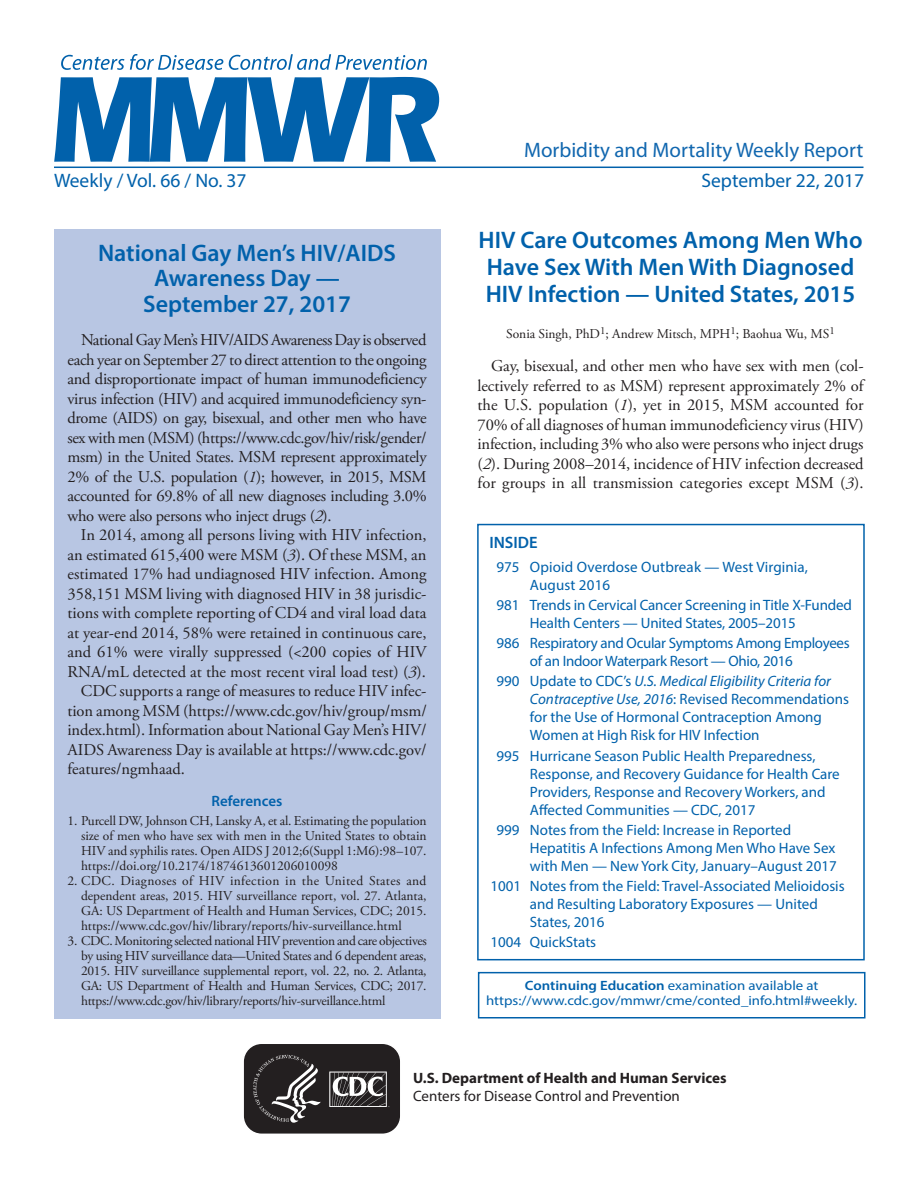
<style>
.page{position:relative;width:918px;height:1188px;background:#fff}
.page>*{position:absolute;margin:0;border:0;box-sizing:border-box;transform-origin:0 0}
.Report_Title{font:600 24px/25.5px "Myriad Pro";color:#0161ab;text-align:center}
.t1{font:21px "Myriad Pro";color:#1167af}
.t2{font:19.5px "Myriad Pro";color:#0161ab}
.Paragraph{font:16.5px/19.5px "Adobe Garamond Pro";color:#231f20;text-align:justify}
.inside{font:600 16.5px "Myriad Pro";color:#0161ab}
.toc_headline_1000{font:15px/18px "Myriad Pro";color:#0161ab}
.toc_headline_1000-2{font:15px/18px "Myriad Pro";letter-spacing:-.02em;color:#0161ab}
.t3{font:700 15px/18px "Myriad Pro";color:#231f20}
.Ref_Title{font:600 15px "Myriad Pro";color:#0161ab}
.References{font:13.5px/15px "Adobe Garamond Pro";color:#231f20;text-align:justify}
.ce_callout_box{font:13.5px/15px "Myriad Pro";color:#0161ab;text-align:center;scale:1.1 1}
.Author_Names{font:13.5px "Adobe Garamond Pro";color:#231f20}
.s1{font-style:italic}
.s2{font-weight:600}
.s3{font-weight:400}
</style>
<div class="page">
<hr style="left:54px;top:167px;width:810px;height:1px;background:#0161ab">
<svg style="left:54px;top:77px;width:385px;height:85px"></svg>
<svg style="left:61px;top:54px;width:366px;height:16px"></svg>
<div style="left:478px;top:972px;width:388px;height:46px;border:2px solid #0161ab"></div>
<svg style="left:243px;top:1045px;width:157px;height:89px;background:#403c3d"></svg>
<div style="left:477px;top:524px;width:388px;height:436px;border:2px solid #0161ab"></div>
<div style="left:54px;top:230px;width:386px;height:789px;background:#b8c6e3"></div>
<p class="t1" style="left:524px;top:137px;width:341px">Morbidity and Mortality Weekly Report</p>
<p class="t2" style="left:54px;top:168px;width:194px">Weekly / Vol. 66 / No. 37</p>
<p class="t2" style="left:701px;top:168px;width:164px">September 22, 2017</p>
<p class="Report_Title" style="left:98px;top:240px;width:299px">National Gay Men’s HIV/AIDS<br>Awareness Day —<br>September 27, 2017</p>
<p class="Paragraph" style="left:68px;top:331px;width:361px;text-indent:13px">National Gay Men’s HIV/AIDS Awareness Day is observed each year on September 27 to direct attention to the ongoing and disproportionate impact of human immunodeficiency virus infection (HIV) and acquired immunodeficiency syn&shy;drome (AIDS) on gay, bisexual, and other men who have sex with men (MSM) (https://www.cdc.gov/hiv/risk/gender/ msm) in the United States. MSM represent approximately 2% of the U.S. population (<span class="s1">1</span>); however, in 2015, MSM accounted for 69.8% of all new diagnoses including 3.0% who were also persons who inject drugs (<span class="s1">2</span>).</p>
<p class="Paragraph" style="left:68px;top:526px;width:361px;text-indent:13px">In 2014, among all persons living with HIV infection, an estimated 615,400 were MSM (<span class="s1">3</span>). Of these MSM, an estimated 17% had undiagnosed HIV infection. Among 358,151 MSM living with diagnosed HIV in 38 jurisdic&shy;tions with complete reporting of CD4 and viral load data at year-end 2014, 58% were retained in continuous care, and 61% were virally suppressed (&lt;200 copies of HIV RNA/mL detected at the most recent viral load test) (<span class="s1">3</span>).</p>
<p class="Paragraph" style="left:67px;top:682px;width:361px;text-indent:14px">CDC supports a range of measures to reduce HIV infec&shy;tion among MSM (https://www.cdc.gov/hiv/group/msm/ index.html). Information about National Gay Men’s HIV/ AIDS Awareness Day is available at https://www.cdc.gov/ features/ngmhaad.</p>
<h1 class="Ref_Title" style="left:212px;top:791px;width:72px">References</h1>
<p class="References" style="left:81px;top:814px;width:347px;text-indent:-14px">1. Purcell DW, Johnson CH, Lansky A, et al. Estimating the population size of men who have sex with men in the United States to obtain HIV and syphilis rates. Open AIDS J 2012;6(Suppl 1:M6):98–107. https://doi.org/10.2174/1874613601206010098</p>
<p class="References" style="left:81px;top:874px;width:347px;text-indent:-14px">2. CDC. Diagnoses of HIV infection in the United States and dependent areas, 2015. HIV surveillance report, vol. 27. Atlanta, GA: US Department of Health and Human Services, CDC; 2015. https://www.cdc.gov/hiv/library/reports/hiv-surveillance.html</p>
<p class="References" style="left:81px;top:934px;width:347px;text-indent:-14px">3. CDC. Monitoring selected national HIV prevention and care objectives by using HIV surveillance data—United States and 6 dependent areas, 2015. HIV surveillance supplemental report, vol. 22, no. 2. Atlanta, GA: US Department of Health and Human Services, CDC; 2017. https://www.cdc.gov/hiv/library/reports/hiv-surveillance.html</p>
<p class="Report_Title" style="left:479px;top:225px;width:385px;line-height:27px">HIV Care Outcomes Among Men Who<br>Have Sex With Men With Diagnosed<br>HIV Infection — United States, 2015</p>
<p class="Author_Names" style="left:506px;top:326px;width:330px">Sonia Singh, PhD<sup>1</sup>; Andrew Mitsch, MPH<sup>1</sup>; Baohua Wu, MS<sup>1</sup></p>
<p class="Paragraph" style="left:478px;top:357px;width:388px;text-indent:13px">Gay, bisexual, and other men who have sex with men (col&shy;lectively referred to as MSM) represent approximately 2% of the U.S. population (<span class="s1">1</span>), yet in 2015, MSM accounted for 70% of all diagnoses of human immunodeficiency virus (HIV) infection, including 3% who also were persons who inject drugs (<span class="s1">2</span>). During 2008–2014, incidence of HIV infection decreased for groups in all transmission categories except MSM (<span class="s1">3</span>).</p>
<h1 class="inside" style="left:489px;top:532px;width:50px">INSIDE</h1>
<p class="toc_headline_1000" style="left:530px;top:558px;width:280px;text-indent:-34px">975 Opioid Overdose Outbreak — West Virginia,<br>August 2016</p>
<p class="toc_headline_1000" style="left:530px;top:596px;width:324px;text-indent:-34px">981 Trends in Cervical Cancer Screening in Title X-Funded<br>Health Centers — United States, 2005–2015</p>
<p class="toc_headline_1000-2" style="left:530px;top:634px;width:321px;text-indent:-34px">986 Respiratory and Ocular Symptoms Among Employees of an Indoor Waterpark Resort — Ohio, 2016</p>
<p class="toc_headline_1000" style="left:530px;top:672px;width:321px;text-indent:-34px">990 Update to CDC’s <span class="s1">U.S. Medical Eligibility Criteria for Contraceptive Use, 2016</span>: Revised Recommendations for the Use of Hormonal Contraception Among Women at High Risk for HIV Infection</p>
<p class="toc_headline_1000" style="left:530px;top:746px;width:311px;text-indent:-34px">995 Hurricane Season Public Health Preparedness, Response, and Recovery Guidance for Health Care Providers, Response and Recovery Workers, and Affected Communities — CDC, 2017</p>
<p class="toc_headline_1000" style="left:530px;top:820px;width:308px;text-indent:-34px">999 Notes from the Field: Increase in Reported<br>Hepatitis A Infections Among Men Who Have Sex with Men — New York City, January–August 2017</p>
<p class="toc_headline_1000" style="left:530px;top:877px;width:316px;text-indent:-39px">1001 Notes from the Field: Travel-Associated Melioidosis and Resulting Laboratory Exposures — United<br>States, 2016</p>
<p class="toc_headline_1000" style="left:491px;top:933px;width:107px">1004 QuickStats</p>
<p class="ce_callout_box" style="left:486px;top:978px;width:339px"><span class="s2">Continuing Education</span> examination available at https://www.cdc.gov/mmwr/cme/conted_info.html#weekly.</p>
<p class="t3" style="left:413px;top:1069px;width:315px">U.S. Department of Health and Human Services<br><span class="s3">Centers for Disease Control and Prevention</span></p>
</div>
